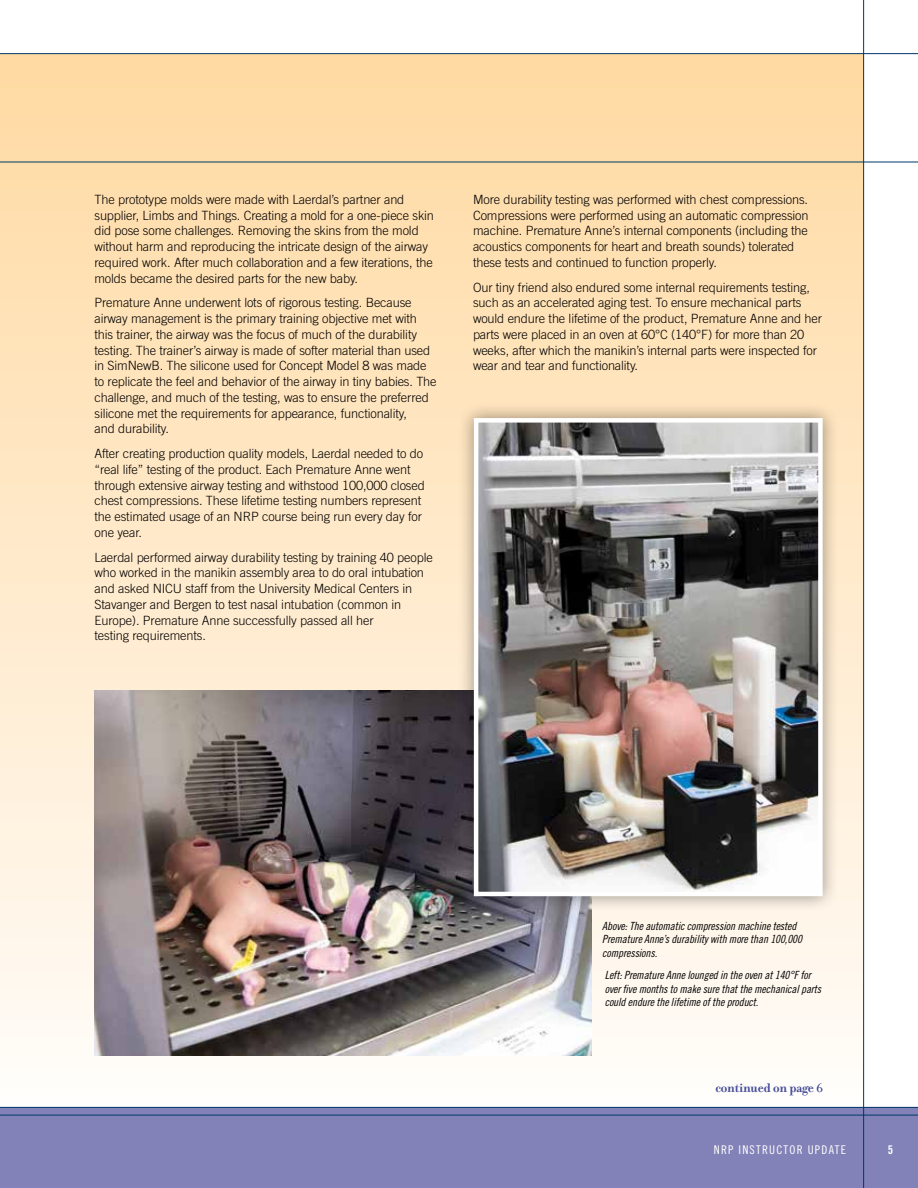
<style>
.page{position:relative;width:918px;height:1188px;background:#fff}
.page>*{position:absolute;margin:0;border:0;box-sizing:border-box;transform-origin:0 0}
.t1{font:700 13.5px "Filosofia";letter-spacing:-.01em;color:#484e98}
.t2{font:300 12.75px/15.8px "Trade Gothic";letter-spacing:-.01em;color:#000}
.t3{font:12px "Trade Gothic Cond Eighteen";letter-spacing:.1em;color:#fff}
.t4{font:12px "Trade Gothic Bold Cond Twenty";color:#fff}
.t5{font:11.25px/13.5px "Trade Gothic Cond Eighteen Obl";letter-spacing:-.01em;color:#000}
.s1{font-family:"Filosofia Unicase";font-weight:400}
</style>
<div class="page">
<div style="left:0;top:1107px;width:918px;height:81px;background:#8382b8"></div>
<div style="left:0;top:54px;width:864px;height:1053px;background:linear-gradient(to bottom,#ffd9a1,#fffcf9)"></div>
<img style="left:94px;top:691px;width:497px;height:364px">
<hr style="left:0;top:53px;width:918px;height:1px;background:#003768">
<hr style="left:0;top:1115px;width:918px;height:1px;background:#003768">
<hr style="left:0;top:1107px;width:918px;height:1px;background:#003768">
<hr style="left:863px;top:0;width:1px;height:1188px;background:#003768">
<hr style="left:0;top:162px;width:918px;height:1px;background:#003768">
<div style="left:458px;top:402px;width:381px;height:510px;background:#000;opacity:.4"></div>
<img style="left:479px;top:423px;width:339px;height:468px">
<div style="left:474px;top:418px;width:349px;height:478px;border:4px solid #fff"></div>
<p class="t2" style="left:94px;top:191px;width:341px">The prototype molds were made with Laerdal’s partner and supplier, Limbs and Things. Creating a mold for a one-piece skin did pose some challenges. Removing the skins from the mold without harm and reproducing the intricate design of the airway required work. After much collaboration and a few iterations, the molds became the desired parts for the new baby.</p>
<p class="t2" style="left:94px;top:295px;width:344px">Premature Anne underwent lots of rigorous testing. Because airway management is the primary training objective met with this trainer, the airway was the focus of much of the durability testing. The trainer’s airway is made of softer material than used in SimNewB. The silicone used for Concept Model 8 was made to replicate the feel and behavior of the airway in tiny babies. The challenge, and much of the testing, was to ensure the preferred silicone met the requirements for appearance, functionality,<br>and durability.</p>
<p class="t2" style="left:94px;top:446px;width:332px">After creating production quality models, Laerdal needed to do “real life” testing of the product. Each Premature Anne went through extensive airway testing and withstood 100,000 closed chest compressions. These lifetime testing numbers represent the estimated usage of an NRP course being run every day for one year.</p>
<p class="t2" style="left:94px;top:549px;width:340px">Laerdal performed airway durability testing by training 40 people who worked in the manikin assembly area to do oral intubation and asked NICU staff from the University Medical Centers in Stavanger and Bergen to test nasal intubation (common in Europe). Premature Anne successfully passed all her<br>testing requirements.</p>
<p class="t2" style="left:473px;top:191px;width:337px">More durability testing was performed with chest compressions.<br>Compressions were performed using an automatic compression machine. Premature Anne’s internal components (including the acoustics components for heart and breath sounds) tolerated these tests and continued to function properly.</p>
<p class="t2" style="left:473px;top:279px;width:351px">Our tiny friend also endured some internal requirements testing, such as an accelerated aging test. To ensure mechanical parts would endure the lifetime of the product, Premature Anne and her parts were placed in an oven at 60°C (140°F) for more than 20 weeks, after which the manikin’s internal parts were inspected for wear and tear and functionality.</p>
<p class="t5" style="left:602px;top:919px;width:201px">Above: The automatic compression machine tested<br>Premature Anne’s durability with more than 100,000 compressions.</p>
<p class="t5" style="left:605px;top:968px;width:218px">Left: Premature Anne lounged in the oven at 140°F for over five months to make sure that the mechanical parts could endure the lifetime of the product.</p>
<p class="t1" style="left:715px;top:1079px;width:110px">continued on page <span class="s1">6</span></p>
<p class="t3" style="left:714px;top:1143px;width:134px">NRP INSTRUCTOR UPDATE</p>
<p class="t4" style="left:888px;top:1142px;width:7px">5</p>
</div>
